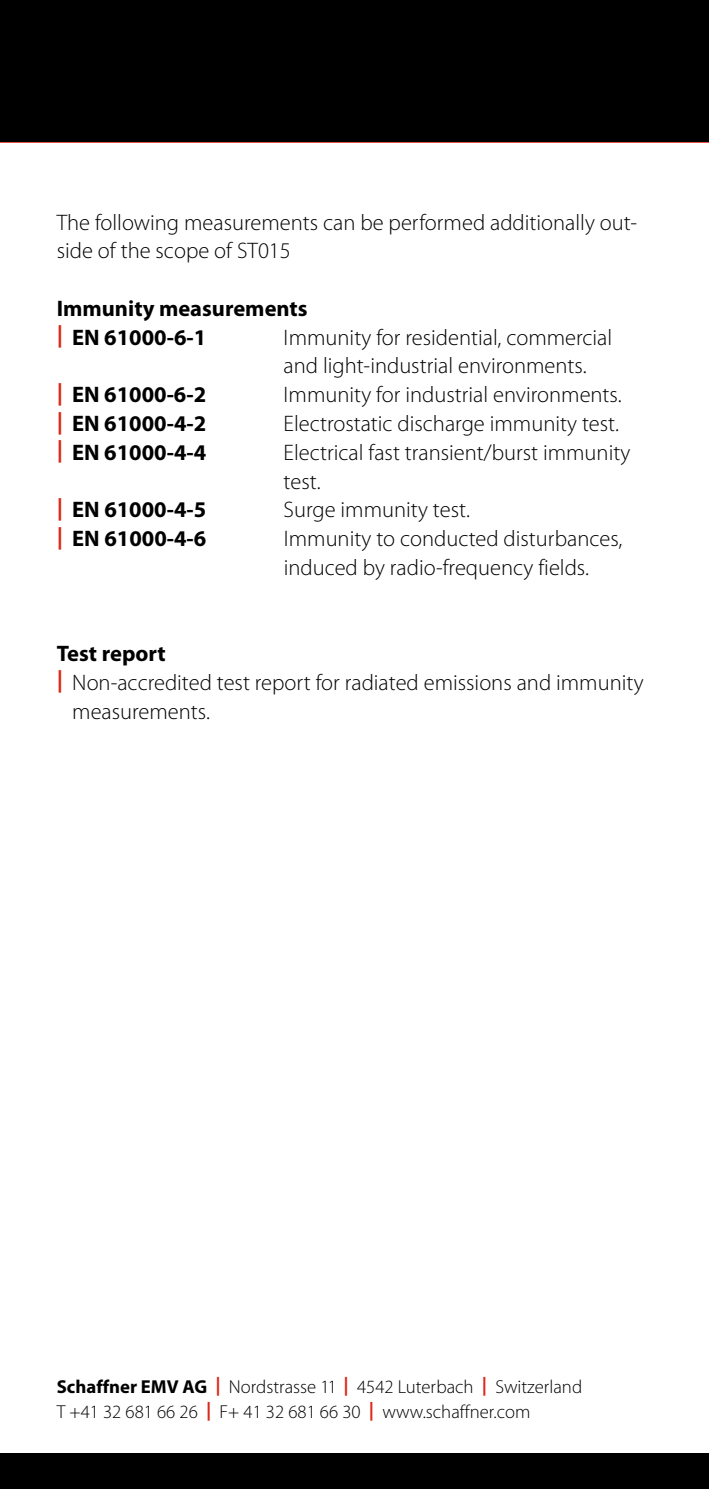
<style>
.page{position:relative;width:709px;height:1489px;background:#fff}
.page>*{position:absolute;margin:0;border:0;box-sizing:border-box;transform-origin:0 0}
.t1{font:300 22.5px/28.8px "Myriad Pro";color:#000}
.t2{font:700 22.5px/28.8px "Myriad Pro";color:#000}
.t3{font:300 18.75px/25px "Myriad Pro";color:#000}
.s1{color:#dc291a}
.s2{font-weight:700;color:#dc291a}
.s3{font-weight:700}
</style>
<div class="page">
<hr style="left:0;top:141px;width:709px;height:2px;background:#dc291a">
<div style="left:0;top:0;width:709px;height:142px;background:#000"></div>
<div style="left:0;top:1453px;width:709px;height:35px;background:#000"></div>
<p class="t1" style="left:57px;top:208px;width:582px">The following measurements can be performed additionally out&shy;side of the scope of ST015</p>
<p class="t2" style="left:57px;top:294px;width:252px">Immunity measurements <span class="s1">|</span> EN 61000-6-1</p>
<p class="t1" style="left:283px;top:323px;width:330px">Immunity for residential, commercial and light-industrial environments.</p>
<p class="t2" style="left:57px;top:380px;width:151px"><span class="s1">|</span> EN 61000-6-2</p>
<p class="t1" style="left:283px;top:381px;width:339px">Immunity for industrial environments.</p>
<p class="t2" style="left:57px;top:409px;width:151px"><span class="s1">|</span> EN 61000-4-2</p>
<p class="t1" style="left:283px;top:409px;width:337px">Electrostatic discharge immunity test.</p>
<p class="t2" style="left:57px;top:438px;width:151px"><span class="s1">|</span> EN 61000-4-4</p>
<p class="t1" style="left:284px;top:438px;width:348px">Electrical fast transient/burst immunity test.</p>
<p class="t2" style="left:57px;top:495px;width:151px"><span class="s1">|</span> EN 61000-4-5</p>
<p class="t1" style="left:284px;top:496px;width:188px">Surge immunity test.</p>
<p class="t2" style="left:57px;top:524px;width:151px"><span class="s1">|</span> EN 61000-4-6</p>
<p class="t1" style="left:284px;top:524px;width:340px">Immunity to conducted disturbances, induced by radio-frequency fields.</p>
<p class="t2" style="left:57px;top:639px;width:110px">Test report</p>
<p class="t1" style="left:57px;top:668px;width:588px"><span class="s2">|</span> Non-accredited test report for radiated emissions and immunity</p>
<p class="t1" style="left:72px;top:697px;width:139px">measurements.</p>
<p class="t3" style="left:57px;top:1374px;width:527px"><span class="s3">Schaffner EMV AG</span> <span class="s2">|</span> Nordstrasse 11 <span class="s2">|</span> 4542 Luterbach <span class="s2">|</span> Switzerland<br>T +41 32 681 66 26 <span class="s2">|</span> F+ 41 32 681 66 30 <span class="s2">|</span> www.schaffner.com</p>
</div>
